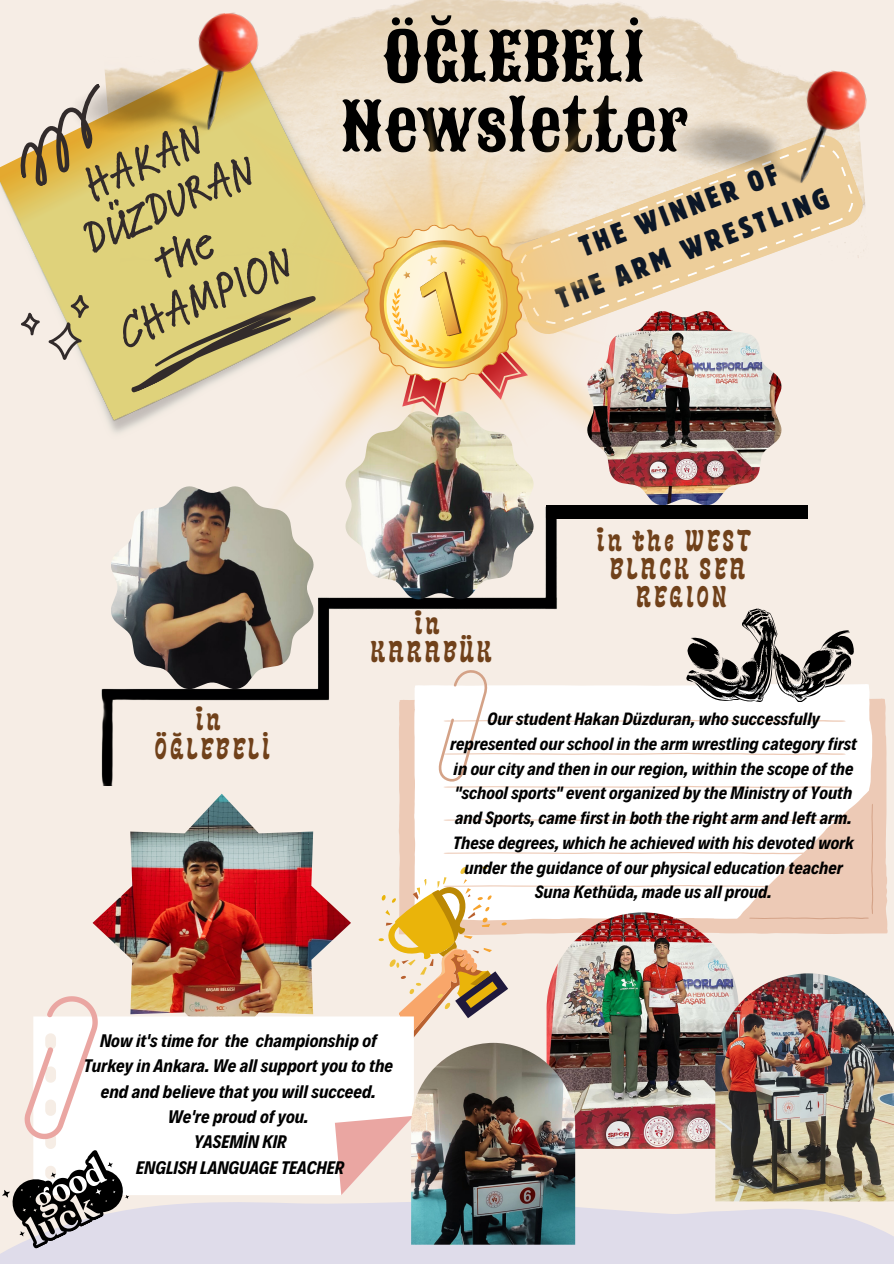
<style>
.page{position:relative;width:894px;height:1264px;background:#fff}
.page>*{position:absolute;margin:0;border:0;box-sizing:border-box;transform-origin:0 0}
.t1{font:66.45px/69.8px "Sancreek";color:#000;text-align:center}
.t2{font:500 49.5px/49.5px "Feltpen Com";color:#322b2b;text-align:center}
.t3{font:condensed 29.1px/40px "Block W1 G";color:#0c1727;text-align:center}
.t4{font:23.4px/28.2px "Spiro";letter-spacing:.145em;color:#70411a;text-align:center}
.t5{font:italic 700 18.45px/25.3px "Decalotype";color:#000;text-align:center}
.t6{font:italic 700 18px/24.8px "Decalotype";color:#000;text-align:center}
</style>
<div class="page">
<div style="left:0;top:0;width:893px;height:1263px;background:#f6ede5"></div>
<svg style="left:0;top:1199px;width:893px;height:64px;background:#e1dde8"></svg>
<svg style="left:0;top:151px;width:23px;height:41px"></svg>
<svg style="left:399px;top:698px;width:488px;height:237px;background:#edcbb8"></svg>
<svg style="left:414px;top:734px;width:458px;height:186px;background:#fdfaf9"></svg>
<svg style="left:437px;top:734px;width:435px;height:185px;background:#fcf6f3"></svg>
<img style="left:23px;top:0;width:859px;height:734px">
<img style="left:587px;top:311px;width:194px;height:194px">
<img style="left:346px;top:411px;width:187px;height:188px">
<svg style="left:347px;top:208px;width:192px;height:215px;background:#f1cd8a"></svg>
<img style="left:661px;top:54px;width:208px;height:138px">
<svg style="left:378px;top:856px;width:136px;height:181px"></svg>
<img style="left:92px;top:793px;width:259px;height:203px">
<svg style="left:25px;top:996px;width:389px;height:199px;background:#f9f2ee"></svg>
<svg style="left:686px;top:608px;width:167px;height:94px"></svg>
<div style="left:546px;top:505px;width:261px;height:7px;background:#000"></div>
<div style="left:546px;top:512px;width:261px;height:6px;background:#000"></div>
<img style="left:546px;top:912px;width:192px;height:236px">
<img style="left:715px;top:973px;width:178px;height:228px">
<img style="left:411px;top:1042px;width:164px;height:202px">
<svg style="left:0;top:1141px;width:132px;height:111px"></svg>
<p class="t2" style="left:49px;top:176px;width:191px;rotate:-24deg">HAKAN<br>DÜZDURAN the<br>CHAMPION</p>
<p class="t1" style="left:340px;top:23px;width:347px">ÖĞLEBELİ<br>Newsletter</p>
<h3 class="t3" style="left:536px;top:243px;width:290px;rotate:-21deg">THE WINNER OF<br>THE ARM WRESTLING</h3>
<h2 class="t4" style="left:155px;top:706px;width:116px">in<br>ÖĞLEBELİ</h2>
<p class="t4" style="left:371px;top:610px;width:122px">in<br>KARABÜK</p>
<p class="t4" style="left:597px;top:526px;width:155px">in the WEST</p>
<p class="t4" style="left:610px;top:555px;width:136px">BLACK SEA</p>
<p class="t4" style="left:636px;top:583px;width:92px">REGION</p>
<p class="t6" style="left:450px;top:705px;width:408px">Our student Hakan Düzduran, who successfully represented our school in the arm wrestling category first in our city and then in our region, within the scope of the "school sports" event organized by the Ministry of Youth and Sports, came first in both the right arm and left arm.<br>These degrees, which he achieved with his devoted work under the guidance of our physical education teacher Suna Kethüda, made us all proud.</p>
<p class="t5" style="left:84px;top:1026px;width:311px">Now it's time for the championship of Turkey in Ankara. We all support you to the end and believe that you will succeed.<br>We're proud of you.</p>
<p class="t5" style="left:194px;top:1128px;width:94px">YASEMİN KIR</p>
<h4 class="t5" style="left:136px;top:1153px;width:209px">ENGLISH LANGUAGE TEACHER</h4>
</div>
